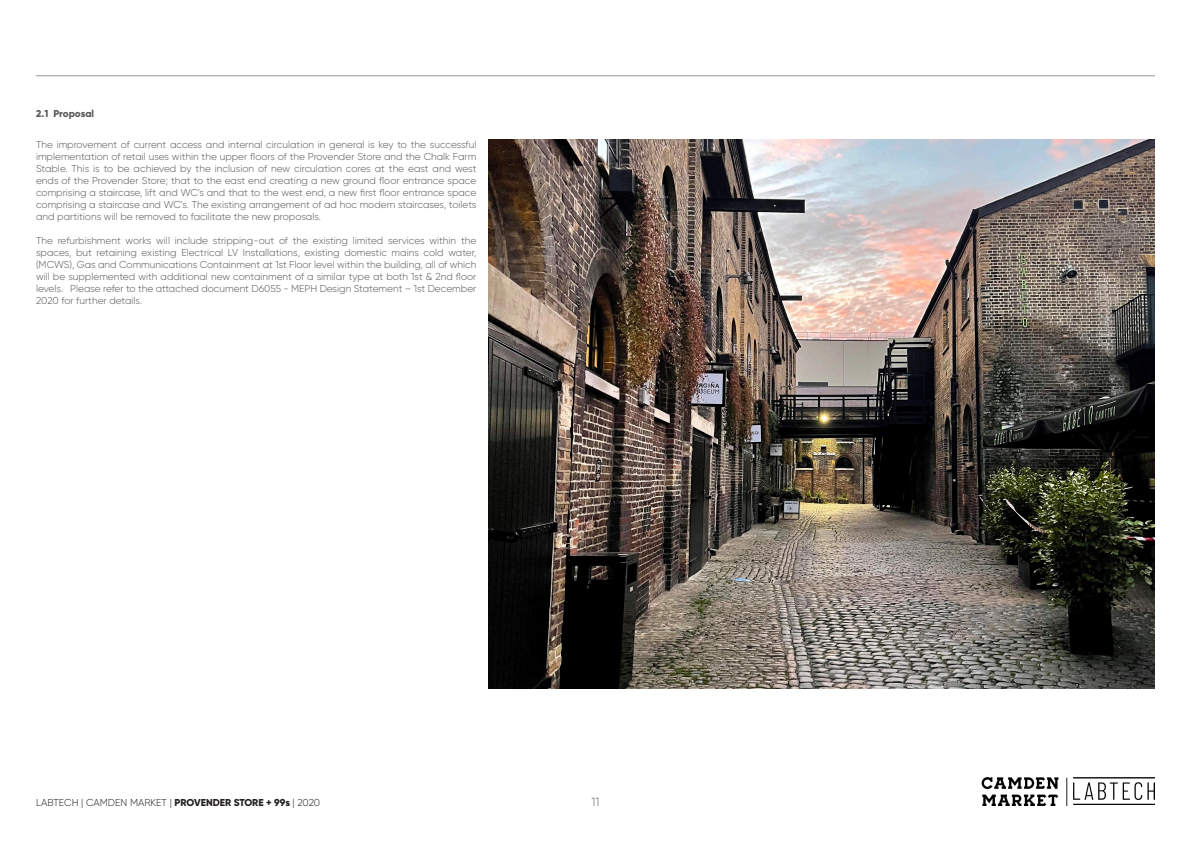
<style>
.page{position:relative;width:1191px;height:842px;background:#fff}
.page>*{position:absolute;margin:0;border:0;box-sizing:border-box;transform-origin:0 0}
.t1{font:300 12px "Gilroy";color:#69696c}
.t2{font:300 10px/12px "Gilroy";color:#57585a;text-align:justify}
.t3{font:300 10px "Gilroy";color:#231f20}
.t4{font:800 10px "Gilroy";letter-spacing:-.01em;color:#57585a}
.s1{font-weight:800}
</style>
<div class="page">
<img style="left:488px;top:140px;width:667px;height:548px">
<hr style="left:36px;top:76px;width:1119px;height:1px;background:#939598">
<img style="left:981px;top:778px;width:78px;height:28px">
<img style="left:1073px;top:778px;width:82px;height:26px">
<svg style="left:1066px;top:778px;width:1px;height:28px"></svg>
<p class="t4" style="left:36px;top:107px;width:59px">2.1 Proposal</p>
<p class="t2" style="left:36px;top:138px;width:442px">The improvement of current access and internal circulation in general is key to the successful implementation of retail uses within the upper floors of the Provender Store and the Chalk Farm Stable. This is to be achieved by the inclusion of new circulation cores at the east and west ends of the Provender Store; that to the east end creating a new ground floor entrance space comprising a staircase, lift and WC’s and that to the west end, a new first floor entrance space comprising a staircase and WC’s. The existing arrangement of ad hoc modern staircases, toilets and partitions will be removed to facilitate the new proposals.</p>
<p class="t2" style="left:36px;top:234px;width:442px">The refurbishment works will include stripping-out of the existing limited services within the spaces, but retaining existing Electrical LV Installations, existing domestic mains cold water, (MCWS), Gas and Communications Containment at 1st Floor level within the building, all of which will be supplemented with additional new containment of a similar type at both 1st &amp; 2nd floor levels. Please refer to the attached document D6055 - MEPH Design Statement – 1st December 2020 for further details.</p>
<p class="t3" style="left:36px;top:796px;width:286px">LABTECH | CAMDEN MARKET | <span class="s1">PROVENDER STORE + 99s</span> | 2020</p>
<p class="t1" style="left:591px;top:794px;width:9px">11</p>
</div>
